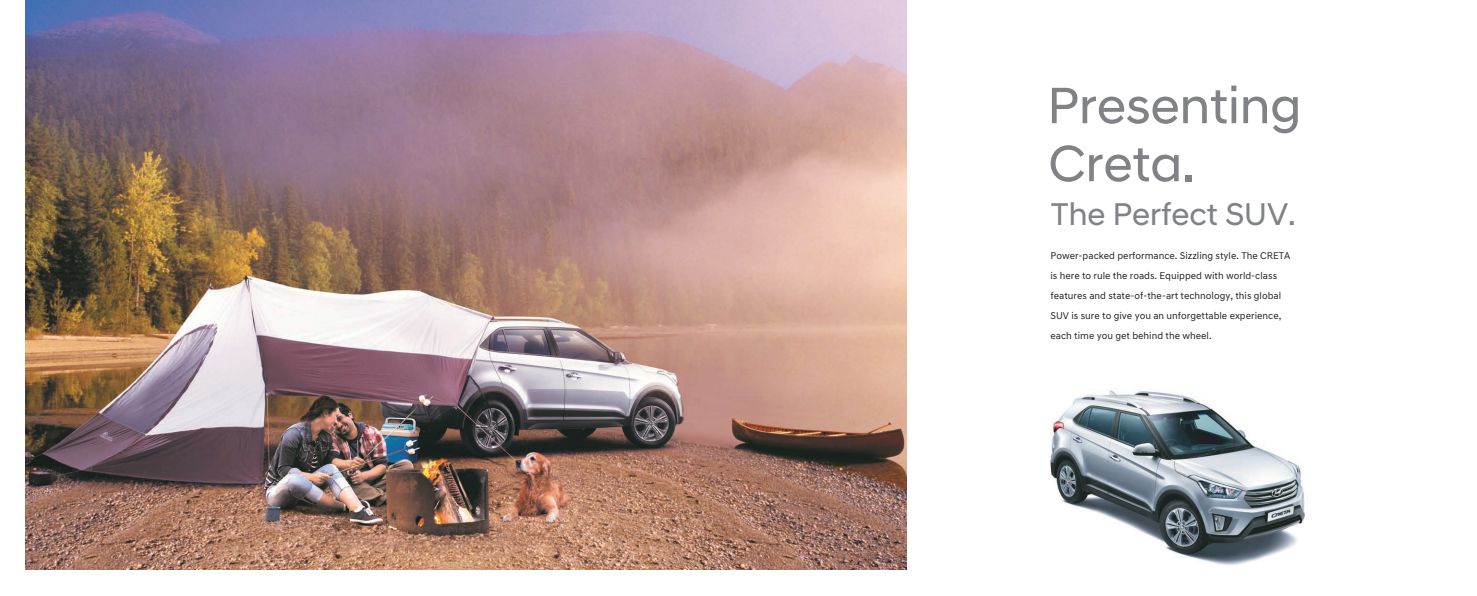
<style>
.page{position:relative;width:1477px;height:596px;background:#fff}
.page>*{position:absolute;margin:0;border:0;box-sizing:border-box;transform-origin:0 0}
.t1{font:52px/58px "Hyundai Sans Head";color:#808285}
.t2{font:32px "Hyundai Sans Head";color:#808285}
.t3{font:10px/20px "Hyundai Sans Text";color:#231f20}
</style>
<div class="page">
<img style="left:1049px;top:390px;width:258px;height:176px">
<img style="left:26px;top:0;width:881px;height:569px">
<h1 class="t1" style="left:1047px;top:76px;width:255px">Presenting<br>Creta.</h1>
<h2 class="t2" style="left:1051px;top:194px;width:247px">The Perfect SUV.</h2>
<p class="t3" style="left:1051px;top:245px;width:241px">Power-packed performance. Sizzling style. The CRETA is here to rule the roads. Equipped with world-class features and state-of-the-art technology, this global SUV is sure to give you an unforgettable experience, each time you get behind the wheel.</p>
</div>
